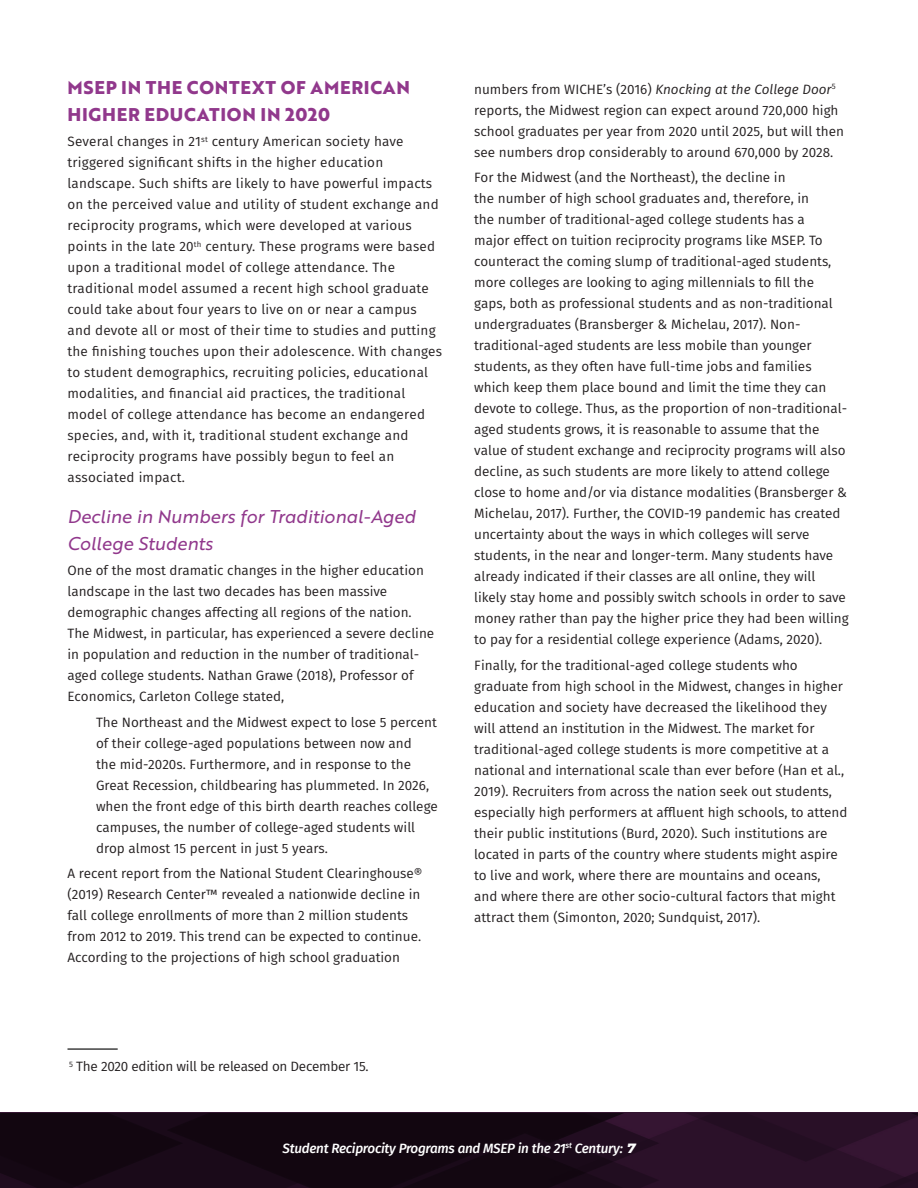
<style>
.page{position:relative;width:918px;height:1188px;background:#fff}
.page>*{position:absolute;margin:0;border:0;box-sizing:border-box;transform-origin:0 0}
.t1{font:18px/27px "Brother 1816 Regular Italic";color:#91388c}
.t2{font:700 18px/27px "Brother 1816 Extra";letter-spacing:.04em;color:#91388c}
.t3{font:13.5px/21px "Fira Sans";color:#231f20}
.t4{font:italic 500 13.5px "Fira Sans";letter-spacing:-.02em;color:#fff}
.t5{font:13.5px "Fira Sans";letter-spacing:-.02em;color:#231f20}
.s1{font-style:italic}
.s2{font-family:"Nexa Slab";font-weight:900}
</style>
<div class="page">
<div style="left:0;top:1112px;width:918px;height:76px;background:linear-gradient(to right,#0c040b,#2b1129)"></div>
<hr style="left:68px;top:1048px;width:50px;height:2px;background:#000">
<h1 class="t2" style="left:68px;top:73px;width:344px">MSEP IN THE CONTEXT OF AMERICAN<br>HIGHER EDUCATION IN 2020</h1>
<p class="t3" style="left:68px;top:131px;width:376px">Several changes in 21<sup>st</sup> century American society have triggered significant shifts in the higher education landscape. Such shifts are likely to have powerful impacts on the perceived value and utility of student exchange and reciprocity programs, which were developed at various points in the late 20<sup>th</sup> century. These programs were based upon a traditional model of college attendance. The traditional model assumed a recent high school graduate could take about four years to live on or near a campus and devote all or most of their time to studies and putting the finishing touches upon their adolescence. With changes to student demographics, recruiting policies, educational modalities, and financial aid practices, the traditional model of college attendance has become an endangered species, and, with it, traditional student exchange and reciprocity programs have possibly begun to feel an associated impact.</p>
<h1 class="t1" style="left:68px;top:502px;width:350px">Decline in Numbers for Traditional-Aged<br>College Students</h1>
<p class="t3" style="left:68px;top:560px;width:368px">One of the most dramatic changes in the higher education landscape in the last two decades has been massive demographic changes affecting all regions of the nation.<br>The Midwest, in particular, has experienced a severe decline in population and reduction in the number of traditional&shy;aged college students. Nathan Grawe (2018), Professor of Economics, Carleton College stated,</p>
<p class="t3" style="left:96px;top:711px;width:343px">The Northeast and the Midwest expect to lose 5 percent of their college-aged populations between now and<br>the mid-2020s. Furthermore, and in response to the Great Recession, childbearing has plummeted. In 2026, when the front edge of this birth dearth reaches college campuses, the number of college-aged students will drop almost 15 percent in just 5 years.</p>
<p class="t3" style="left:68px;top:863px;width:357px">A recent report from the National Student Clearinghouse® (2019) Research Center™ revealed a nationwide decline in fall college enrollments of more than 2 million students from 2012 to 2019. This trend can be expected to continue.<br>According to the projections of high school graduation</p>
<p class="t3" style="left:474px;top:78px;width:371px">numbers from WICHE’s (2016) <span class="s1">Knocking at the College Door</span><sup>5 </sup>reports, the Midwest region can expect around 720,000 high school graduates per year from 2020 until 2025, but will then see numbers drop considerably to around 670,000 by 2028.</p>
<p class="t3" style="left:474px;top:167px;width:376px">For the Midwest (and the Northeast), the decline in<br>the number of high school graduates and, therefore, in<br>the number of traditional-aged college students has a<br>major effect on tuition reciprocity programs like MSEP. To counteract the coming slump of traditional-aged students, more colleges are looking to aging millennials to fill the gaps, both as professional students and as non-traditional undergraduates (Bransberger &amp; Michelau, 2017). Non&shy;traditional-aged students are less mobile than younger students, as they often have full-time jobs and families which keep them place bound and limit the time they can devote to college. Thus, as the proportion of non-traditional&shy;aged students grows, it is reasonable to assume that the value of student exchange and reciprocity programs will also decline, as such students are more likely to attend college close to home and/or via distance modalities (Bransberger &amp; Michelau, 2017). Further, the COVID-19 pandemic has created uncertainty about the ways in which colleges will serve students, in the near and longer-term. Many students have already indicated if their classes are all online, they will likely stay home and possibly switch schools in order to save money rather than pay the higher price they had been willing to pay for a residential college experience (Adams, 2020).</p>
<p class="t3" style="left:474px;top:654px;width:375px">Finally, for the traditional-aged college students who graduate from high school in the Midwest, changes in higher education and society have decreased the likelihood they will attend an institution in the Midwest. The market for traditional-aged college students is more competitive at a national and international scale than ever before (Han et al., 2019). Recruiters from across the nation seek out students, especially high performers at affluent high schools, to attend their public institutions (Burd, 2020). Such institutions are located in parts of the country where students might aspire to live and work, where there are mountains and oceans,<br>and where there are other socio-cultural factors that might attract them (Simonton, 2020; Sundquist, 2017).</p>
<p class="t5" style="left:69px;top:1056px;width:301px"><sup>5</sup> The 2020 edition will be released on December 15.</p>
<p class="t4" style="left:283px;top:1137px;width:354px">Student Reciprocity Programs and MSEP in the 21<sup>st</sup> Century: <span class="s2">7</span></p>
</div>
